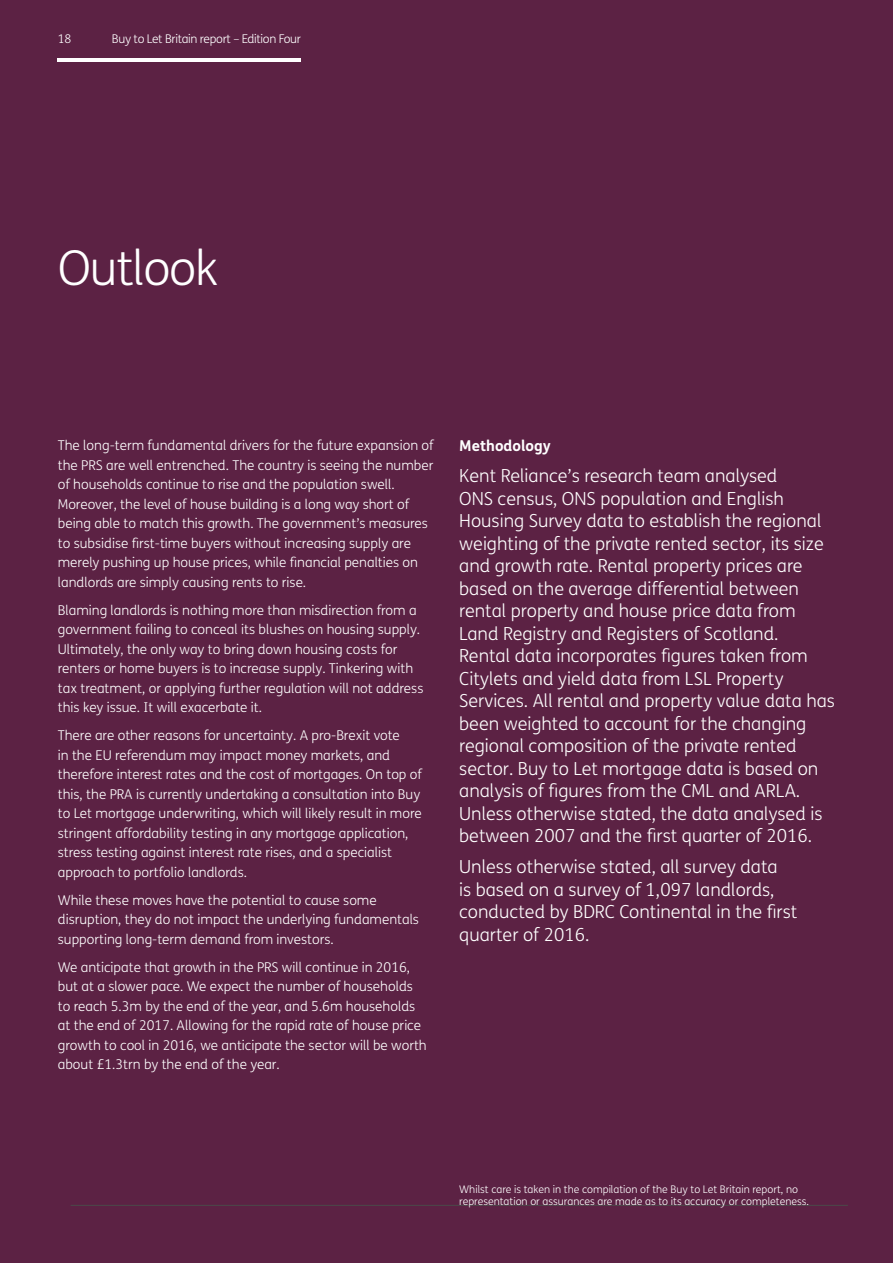
<style>
.page{position:relative;width:893px;height:1263px;background:#5c2244}
.page>*{position:absolute;margin:0;border:0;box-sizing:border-box;transform-origin:0 0}
.t1{font:300 48px "FS Me";letter-spacing:-.025em;color:#fff}
.t2{font:300 18px/22.5px "FS Me";color:#fff}
.t3{font:700 15px "FS Me";color:#fff}
.t4{font:300 13.5px/19.5px "FS Me";color:#fff}
.t5{font:300 12px "FS Me";letter-spacing:-.025em;color:#fff}
.t6{font:300 10.5px/12.6px "FS Me";color:#fff}
</style>
<div class="page">
<hr style="left:71px;top:1205px;width:777px;height:1px;background:#4a4a49">
<hr style="left:58px;top:58px;width:243px;height:4px;background:#fff">
<hr style="left:892px;top:0;width:1px;height:1263px;background:#bcbbb0">
<p class="t5" style="left:58px;top:31px;width:15px">18</p>
<p class="t5" style="left:112px;top:31px;width:191px">Buy to Let Britain report – Edition Four</p>
<h1 class="t1" style="left:58px;top:235px;width:162px">Outlook</h1>
<p class="t4" style="left:58px;top:435px;width:377px">The long-term fundamental drivers for the future expansion of the PRS are well entrenched. The country is seeing the number of households continue to rise and the population swell.<br>Moreover, the level of house building is a long way short of being able to match this growth. The government’s measures to subsidise first-time buyers without increasing supply are merely pushing up house prices, while financial penalties on landlords are simply causing rents to rise.</p>
<p class="t4" style="left:58px;top:600px;width:367px">Blaming landlords is nothing more than misdirection from a government failing to conceal its blushes on housing supply.<br>Ultimately, the only way to bring down housing costs for renters or home buyers is to increase supply. Tinkering with tax treatment, or applying further regulation will not address this key issue. It will exacerbate it.</p>
<p class="t4" style="left:58px;top:725px;width:366px">There are other reasons for uncertainty. A pro-Brexit vote<br>in the EU referendum may impact money markets, and therefore interest rates and the cost of mortgages. On top of this, the PRA is currently undertaking a consultation into Buy to Let mortgage underwriting, which will likely result in more stringent affordability testing in any mortgage application, stress testing against interest rate rises, and a specialist approach to portfolio landlords.</p>
<p class="t4" style="left:58px;top:890px;width:363px">While these moves have the potential to cause some disruption, they do not impact the underlying fundamentals supporting long-term demand from investors.</p>
<p class="t4" style="left:58px;top:957px;width:370px">We anticipate that growth in the PRS will continue in 2016, but at a slower pace. We expect the number of households to reach 5.3m by the end of the year, and 5.6m households at the end of 2017. Allowing for the rapid rate of house price growth to cool in 2016, we anticipate the sector will be worth about £1.3trn by the end of the year.</p>
<p class="t3" style="left:459px;top:434px;width:93px">Methodology</p>
<p class="t2" style="left:459px;top:464px;width:377px">Kent Reliance’s research team analysed<br>ONS census, ONS population and English Housing Survey data to establish the regional weighting of the private rented sector, its size and growth rate. Rental property prices are based on the average differential between rental property and house price data from Land Registry and Registers of Scotland.<br>Rental data incorporates figures taken from Citylets and yield data from LSL Property Services. All rental and property value data has been weighted to account for the changing regional composition of the private rented sector. Buy to Let mortgage data is based on analysis of figures from the CML and ARLA.<br>Unless otherwise stated, the data analysed is between 2007 and the first quarter of 2016.</p>
<h2 class="t2" style="left:459px;top:855px;width:340px">Unless otherwise stated, all survey data<br>is based on a survey of 1,097 landlords, conducted by BDRC Continental in the first quarter of 2016.</h2>
<p class="t6" style="left:459px;top:1182px;width:351px">Whilst care is taken in the compilation of the Buy to Let Britain report, no representation or assurances are made as to its accuracy or completeness.</p>
</div>
